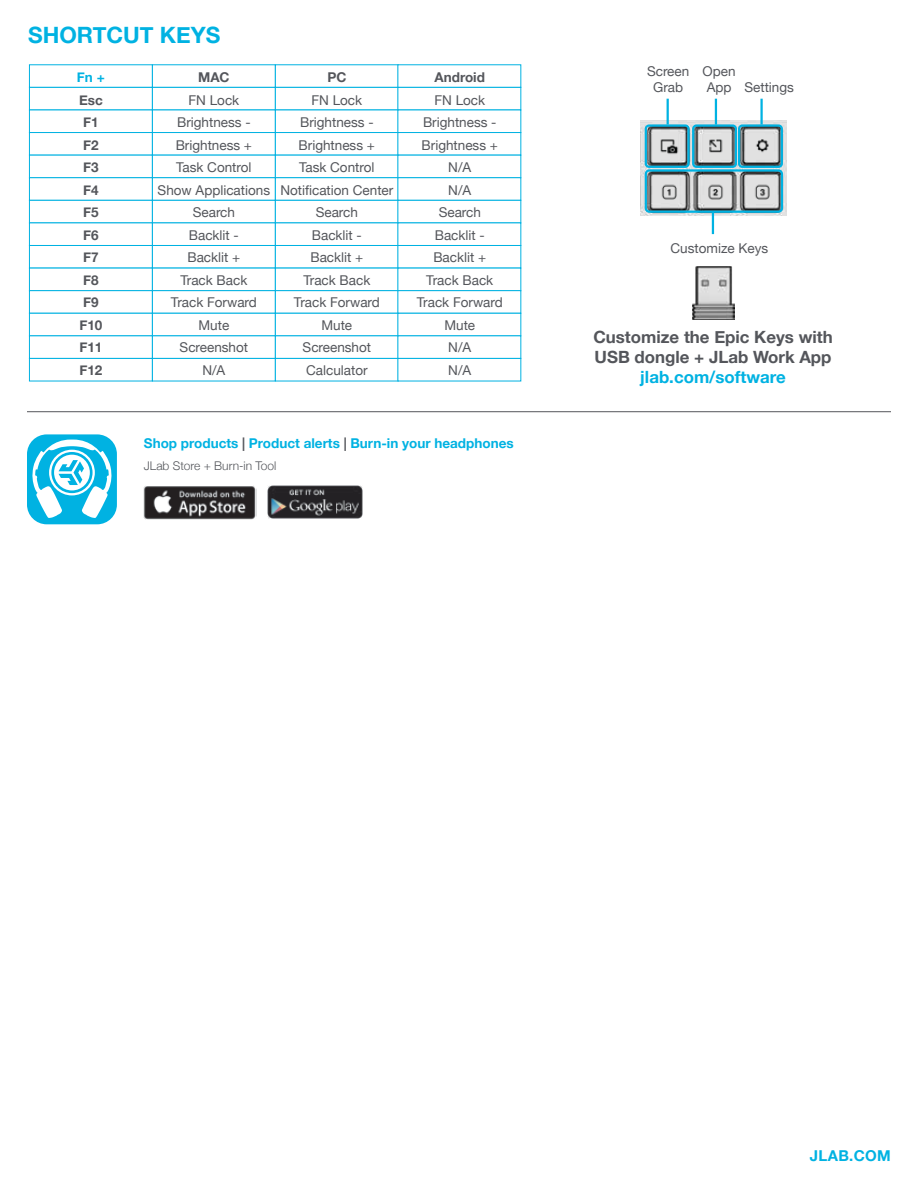
<style>
.page{position:relative;width:918px;height:1188px;background:#fff}
.page>*{position:absolute;margin:0;border:0;box-sizing:border-box;transform-origin:0 0}
.t1{font:700 22.5px "Helvetica Neue";color:#00b2e2}
.t2{font:700 16.8px/20.2px "Helvetica Neue";color:#54565b}
.t3{font:700 16.8px "Helvetica Neue";color:#00b2e2}
.t4{font:700 15px "Helvetica Neue";letter-spacing:.015em;color:#00b2e2}
.t5{font:13.5px/22.5px "Helvetica Neue";color:#54565b;text-align:center}
.t6{font:700 13.5px "Helvetica Neue";color:#00b2e2}
.t7{font:700 13.5px/22.5px "Helvetica Neue";color:#54565b}
.t8{font:300 12px "Helvetica Neue";color:#54565b}
.s1{color:#54565b}
</style>
<div class="page">
<hr style="left:27px;top:411px;width:864px;height:1px;background:#54565b">
<div style="left:27px;top:434px;width:90px;height:90px;background:#00b2e2;border-radius:20px"></div>
<svg style="left:32px;top:440px;width:80px;height:78px"></svg>
<img style="left:143px;top:486px;width:114px;height:34px">
<img style="left:268px;top:486px;width:95px;height:33px">
<img style="left:640px;top:120px;width:147px;height:18px">
<img style="left:640px;top:138px;width:147px;height:78px">
<div style="left:645px;top:124px;width:45px;height:44px;border:2px solid #00b2e2;border-radius:3px"></div>
<div style="left:645px;top:169px;width:138px;height:44px;border:2px solid #00b2e2;border-radius:4px"></div>
<div style="left:692px;top:124px;width:45px;height:44px;border:2px solid #00b2e2;border-radius:3px"></div>
<div style="left:738px;top:124px;width:45px;height:44px;border:2px solid #00b2e2;border-radius:3px"></div>
<hr style="left:667px;top:99px;width:2px;height:26px;background:#00b2e2">
<hr style="left:715px;top:99px;width:2px;height:26px;background:#00b2e2">
<hr style="left:760px;top:99px;width:3px;height:26px;background:#00b2e2">
<hr style="left:712px;top:211px;width:2px;height:23px;background:#00b2e2">
<div style="left:29px;top:87px;width:124px;height:23px;background:#fff;border:1px solid #00b2e2"></div>
<div style="left:152px;top:87px;width:124px;height:23px;background:#fff;border:1px solid #00b2e2"></div>
<div style="left:275px;top:87px;width:124px;height:23px;background:#fff;border:1px solid #00b2e2"></div>
<div style="left:29px;top:132px;width:124px;height:24px;background:#fff;border:1px solid #00b2e2"></div>
<div style="left:152px;top:132px;width:124px;height:24px;background:#fff;border:1px solid #00b2e2"></div>
<div style="left:275px;top:132px;width:124px;height:24px;background:#fff;border:1px solid #00b2e2"></div>
<div style="left:29px;top:155px;width:124px;height:23px;background:#fff"></div>
<div style="left:152px;top:155px;width:124px;height:23px;background:#fff"></div>
<div style="left:275px;top:155px;width:124px;height:23px;background:#fff"></div>
<div style="left:29px;top:177px;width:124px;height:24px;background:#fff;border:1px solid #00b2e2"></div>
<div style="left:152px;top:177px;width:124px;height:24px;background:#fff;border:1px solid #00b2e2"></div>
<div style="left:275px;top:177px;width:124px;height:24px;background:#fff;border:1px solid #00b2e2"></div>
<div style="left:29px;top:200px;width:124px;height:23px;background:#fff;border:1px solid #00b2e2"></div>
<div style="left:152px;top:200px;width:124px;height:23px;background:#fff;border:1px solid #00b2e2"></div>
<div style="left:275px;top:200px;width:124px;height:23px;background:#fff;border:1px solid #00b2e2"></div>
<div style="left:29px;top:222px;width:124px;height:24px;background:#fff;border:1px solid #00b2e2"></div>
<div style="left:152px;top:222px;width:124px;height:24px;background:#fff;border:1px solid #00b2e2"></div>
<div style="left:275px;top:222px;width:124px;height:24px;background:#fff;border:1px solid #00b2e2"></div>
<div style="left:29px;top:245px;width:124px;height:24px;background:#fff;border:1px solid #00b2e2"></div>
<div style="left:152px;top:245px;width:124px;height:24px;background:#fff;border:1px solid #00b2e2"></div>
<div style="left:275px;top:245px;width:124px;height:24px;background:#fff;border:1px solid #00b2e2"></div>
<div style="left:29px;top:268px;width:124px;height:23px;background:#fff"></div>
<div style="left:152px;top:268px;width:124px;height:23px;background:#fff"></div>
<div style="left:275px;top:268px;width:124px;height:23px;background:#fff"></div>
<div style="left:29px;top:290px;width:124px;height:24px;background:#fff;border:1px solid #00b2e2"></div>
<div style="left:152px;top:290px;width:124px;height:24px;background:#fff;border:1px solid #00b2e2"></div>
<div style="left:275px;top:290px;width:124px;height:24px;background:#fff;border:1px solid #00b2e2"></div>
<div style="left:29px;top:313px;width:124px;height:23px;background:#fff;border:1px solid #00b2e2"></div>
<div style="left:152px;top:313px;width:124px;height:23px;background:#fff;border:1px solid #00b2e2"></div>
<div style="left:275px;top:313px;width:124px;height:23px;background:#fff;border:1px solid #00b2e2"></div>
<div style="left:29px;top:335px;width:124px;height:24px;background:#fff;border:1px solid #00b2e2"></div>
<div style="left:152px;top:335px;width:124px;height:24px;background:#fff;border:1px solid #00b2e2"></div>
<div style="left:275px;top:335px;width:124px;height:24px;background:#fff;border:1px solid #00b2e2"></div>
<div style="left:29px;top:358px;width:124px;height:23px;background:#fff;border:1px solid #00b2e2"></div>
<div style="left:152px;top:358px;width:124px;height:23px;background:#fff;border:1px solid #00b2e2"></div>
<div style="left:275px;top:358px;width:124px;height:23px;background:#fff;border:1px solid #00b2e2"></div>
<div style="left:397px;top:87px;width:124px;height:23px;background:#fff;border:1px solid #00b2e2"></div>
<div style="left:397px;top:132px;width:124px;height:24px;background:#fff;border:1px solid #00b2e2"></div>
<div style="left:397px;top:155px;width:124px;height:23px;background:#fff"></div>
<div style="left:397px;top:177px;width:124px;height:24px;background:#fff;border:1px solid #00b2e2"></div>
<div style="left:397px;top:200px;width:124px;height:23px;background:#fff;border:1px solid #00b2e2"></div>
<div style="left:397px;top:222px;width:124px;height:24px;background:#fff;border:1px solid #00b2e2"></div>
<div style="left:397px;top:245px;width:124px;height:24px;background:#fff;border:1px solid #00b2e2"></div>
<div style="left:397px;top:268px;width:124px;height:23px;background:#fff"></div>
<div style="left:397px;top:290px;width:124px;height:24px;background:#fff;border:1px solid #00b2e2"></div>
<div style="left:397px;top:313px;width:124px;height:23px;background:#fff;border:1px solid #00b2e2"></div>
<div style="left:397px;top:335px;width:124px;height:24px;background:#fff;border:1px solid #00b2e2"></div>
<div style="left:397px;top:358px;width:124px;height:23px;background:#fff;border:1px solid #00b2e2"></div>
<img style="left:692px;top:267px;width:42px;height:52px">
<h1 class="t1" style="left:28px;top:18px;width:194px">SHORTCUT KEYS</h1>
<p class="t6" style="left:77px;top:67px;width:29px">Fn +</p>
<p class="t7" style="left:79px;top:89px;width:25px">Esc<br>F1<br>F2<br>F3<br>F4<br>F5<br>F6<br>F7<br>F8<br>F9<br>F10<br>F11<br>F12</p>
<p class="t7" style="left:198px;top:67px;width:33px">MAC</p>
<p class="t5" style="left:158px;top:89px;width:114px">FN Lock<br>Brightness -<br>Brightness +<br>Task Control<br>Show Applications<br>Search<br>Backlit -<br>Backlit +<br>Track Back<br>Track Forward<br>Mute<br>Screenshot<br>N/A</p>
<p class="t7" style="left:327px;top:67px;width:21px">PC</p>
<p class="t5" style="left:280px;top:90px;width:114px">FN Lock<br>Brightness -<br>Brightness +<br>Task Control<br>Notification Center<br>Search<br>Backlit -<br>Backlit +<br>Track Back<br>Track Forward<br>Mute<br>Screenshot<br>Calculator</p>
<p class="t7" style="left:435px;top:67px;width:52px">Android</p>
<p class="t5" style="left:417px;top:90px;width:87px">FN Lock<br>Brightness -<br>Brightness +<br>N/A<br>N/A<br>Search<br>Backlit -<br>Backlit +<br>Track Back<br>Track Forward<br>Mute<br>N/A<br>N/A</p>
<p class="t6" style="left:144px;top:432px;width:371px">Shop products <span class="s1">|</span> Product alerts <span class="s1">|</span> Burn-in your headphones</p>
<p class="t8" style="left:144px;top:456px;width:134px">JLab Store + Burn-in Tool</p>
<p class="t5" style="left:647px;top:64px;width:44px;line-height:16.2px">Screen<br>Grab</p>
<p class="t5" style="left:707px;top:64px;width:89px;line-height:16px;text-align:left;text-indent:-4px">Open<br>App Settings</p>
<p class="t5" style="left:671px;top:237px;width:99px">Customize Keys</p>
<p class="t2" style="left:593px;top:327px;width:241px">Customize the Epic Keys with<br>USB dongle + JLab Work App</p>
<p class="t3" style="left:640px;top:364px;width:147px">jlab.com/software</p>
<p class="t4" style="left:810px;top:1144px;width:82px">JLAB.COM</p>
</div>
